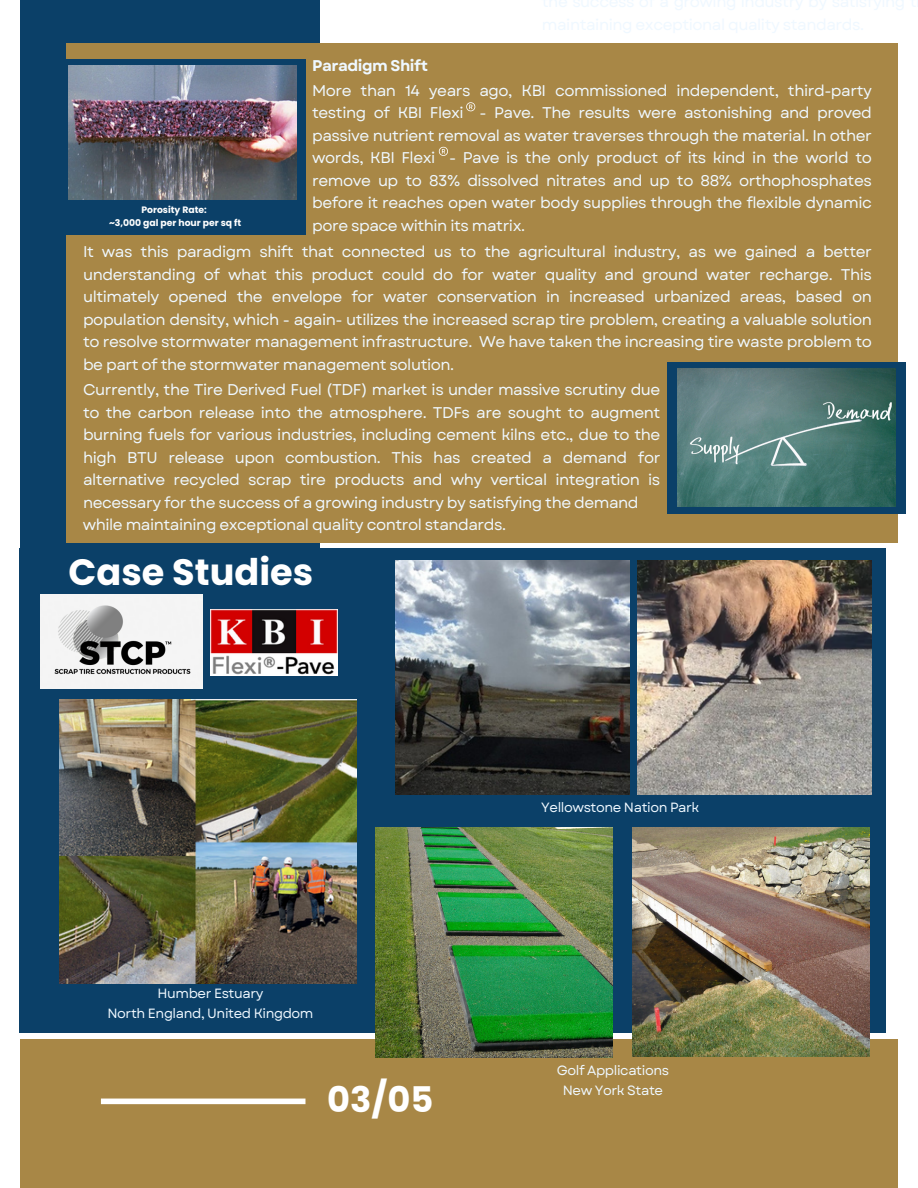
<style>
.page{position:relative;width:918px;height:1188px;background:#fff}
.page>*{position:absolute;margin:0;border:0;box-sizing:border-box;transform-origin:0 0}
.t1{font:700 36.75px "Poppins";color:#fff}
.t2{font:700 35.25px "Poppins";color:#fff}
.t3{font:15.45px/22.5px "Garet";letter-spacing:-.03em;color:#eff8ff;text-align:justify}
.t4{font:700 15.45px "Garet";letter-spacing:-.03em;color:#eff8ff}
.t5{font:13.35px/20.1px "Garet";letter-spacing:-.03em;color:#eff8ff;text-align:center}
.t6{font:700 9.3px "Poppins";color:#fff}
</style>
<div class="page">
<div style="left:20px;top:0;width:299px;height:705px;background:#0b4068"></div>
<div style="left:20px;top:1039px;width:878px;height:149px;background:#a88746"></div>
<div style="left:20px;top:548px;width:865px;height:484px;background:#0b4068"></div>
<img style="left:60px;top:700px;width:297px;height:283px">
<div style="left:101px;top:1099px;width:204px;height:5px;background:#fff"></div>
<div style="left:66px;top:43px;width:831px;height:500px;background:#a88746"></div>
<div style="left:668px;top:362px;width:238px;height:151px;background:#0b4068"></div>
<img style="left:678px;top:368px;width:218px;height:139px">
<div style="left:60px;top:59px;width:245px;height:176px;background:#0b4068"></div>
<img style="left:69px;top:66px;width:228px;height:134px">
<svg style="left:439px;top:147px;width:9px;height:9px"></svg>
<svg style="left:466px;top:102px;width:9px;height:9px"></svg>
<div style="left:41px;top:594px;width:162px;height:94px;background:#f4f4f4"></div>
<img style="left:49px;top:598px;width:147px;height:90px">
<img style="left:211px;top:610px;width:127px;height:66px">
<img style="left:376px;top:827px;width:237px;height:230px">
<img style="left:637px;top:560px;width:234px;height:234px">
<img style="left:395px;top:560px;width:234px;height:234px">
<img style="left:632px;top:827px;width:237px;height:230px">
<p class="t6" style="left:141px;top:204px;width:67px">Porosity Rate:</p>
<p class="t6" style="left:109px;top:216px;width:134px">~3,000 gal per hour per sq ft</p>
<p class="t4" style="left:312px;top:54px;width:117px">Paradigm Shift</p>
<p class="t3" style="left:312px;top:79px;width:561px">More than 14 years ago, KBI commissioned independent, third-party testing of KBI Flexi - Pave. The results were astonishing and proved passive nutrient removal as water traverses through the material. In other words, KBI Flexi - Pave is the only product of its kind in the world to remove up to 83% dissolved nitrates and up to 88% orthophosphates before it reaches open water body supplies through the flexible dynamic pore space within its matrix.</p>
<h4 class="t3" style="left:83px;top:241px;width:790px">It was this paradigm shift that connected us to the agricultural industry, as we gained a better understanding of what this product could do for water quality and ground water recharge. This ultimately opened the envelope for water conservation in increased urbanized areas, based on population density, which - again- utilizes the increased scrap tire problem, creating a valuable solution to resolve stormwater management infrastructure. We have taken the increasing tire waste problem to be part of the stormwater management solution.</h4>
<h3 class="t3" style="left:83px;top:379px;width:579px">Currently, the Tire Derived Fuel (TDF) market is under massive scrutiny due to the carbon release into the atmosphere. TDFs are sought to augment burning fuels for various industries, including cement kilns etc., due to the high BTU release upon combustion. This has created a demand for alternative recycled scrap tire products and why vertical integration is necessary for the success of a growing industry by satisfying the demand</h3>
<p class="t3" style="left:83px;top:514px;width:425px">while maintaining exceptional quality control standards.</p>
<h4 class="t1" style="left:69px;top:547px;width:246px">Case Studies</h4>
<h2 class="t5" style="left:107px;top:984px;width:208px">Humber Estuary<br>North England, United Kingdom</h2>
<p class="t2" style="left:327px;top:1075px;width:108px">03/05</p>
<p class="t5" style="left:541px;top:798px;width:160px">Yellowstone Nation Park</p>
<p class="t5" style="left:557px;top:1061px;width:114px">Golf Applications<br>New York State</p>
</div>
